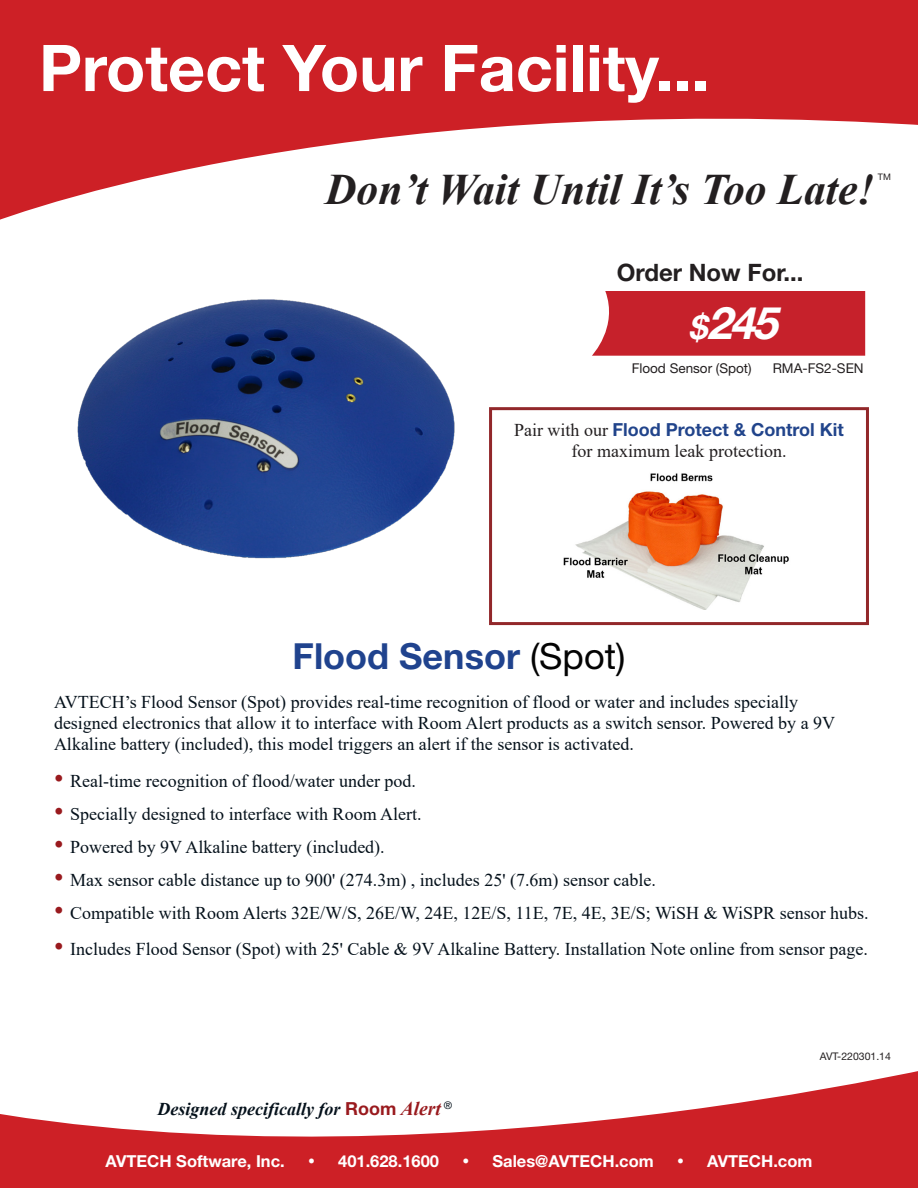
<style>
.page{position:relative;width:918px;height:1188px;background:#fff}
.page>*{position:absolute;margin:0;border:0;box-sizing:border-box;transform-origin:0 0}
.t1{font:700 64.5px "Helvetica Neue LT Std";color:#fff}
.t2{font:italic 700 45px "Helvetica Neue LT Std";color:#fff}
.t3{font:italic 700 43.5px "Times New Roman";color:#231f20}
.t4{font:700 36px "Helvetica Neue LT Std";color:#20438e}
.t5{font:700 24px "Helvetica Neue LT Std";color:#231f20}
.t6{font:18px/21px "Times New Roman";color:#05111b}
.t7{font:700 18px "Helvetica Neue LT Std";color:#21448b}
.t8{font:italic 700 18px "Times New Roman";color:#05111b}
.t9{font:18px "Times New Roman";color:#231f20}
.t10{font:700 16.5px "Helvetica Neue LT Std";color:#fff}
.t11{font:13.5px "Helvetica Neue LT Std";color:#231f20}
.t12{font:10.5px "Helvetica Neue LT Std";color:#231f20}
.t13{font:9px "Helvetica Neue LT Std";color:#231f20}
.s1{font-size:33px}
.s2{font-family:"Times New Roman";font-weight:400;color:#231f20}
.s3{font-weight:400;color:#030303}
.s4{font-size:27px;color:#991a1e}
.s5{font-family:"Helvetica Neue LT Std";font-style:normal;color:#991a1e}
.s6{font-size:19.5px;color:#991a1e}
</style>
<div class="page">
<div style="left:592px;top:291px;width:273px;height:65px;background:#c6212b"></div>
<svg style="left:0;top:1071px;width:918px;height:117px;fill:#cd2026"></svg>
<svg style="left:0;top:0;width:918px;height:220px;fill:#cd2026"></svg>
<img style="left:77px;top:299px;width:378px;height:260px">
<img style="left:563px;top:473px;width:226px;height:137px">
<div style="left:489px;top:407px;width:380px;height:218px;border:3px solid #92272a"></div>
<h1 class="t1" style="left:39px;top:28px;width:672px">Protect Your Facility...</h1>
<h3 class="t3" style="left:325px;top:159px;width:551px">Don’t Wait Until It’s Too Late!</h3>
<p class="t13" style="left:878px;top:172px;width:15px">TM</p>
<h3 class="t5" style="left:617px;top:258px;width:188px">Order Now For...</h3>
<h2 class="t2" style="left:688px;top:296px;width:102px"><span class="s1">$</span>245</h2>
<p class="t11" style="left:632px;top:360px;width:122px">Flood Sensor (Spot)</p>
<p class="t11" style="left:773px;top:360px;width:93px">RMA-FS2-SEN</p>
<p class="t7" style="left:514px;top:418px;width:331px"><span class="s2">Pair with our</span> Flood Protect &amp; Control Kit</p>
<p class="t9" style="left:572px;top:439px;width:216px">for maximum leak protection.</p>
<h3 class="t4" style="left:293px;top:634px;width:334px">Flood Sensor <span class="s3">(Spot)</span></h3>
<p class="t6" style="left:54px;top:691px;width:783px">AVTECH’s Flood Sensor (Spot) provides real-time recognition of flood or water and includes specially designed electronics that allow it to interface with Room Alert products as a switch sensor. Powered by a 9V<br>Alkaline battery (included), this model triggers an alert if the sensor is activated.</p>
<p class="t6" style="left:54px;top:770px;width:364px"><span class="s4">•</span> Real-time recognition of flood/water under pod.</p>
<p class="t6" style="left:54px;top:803px;width:369px"><span class="s4">•</span> Specially designed to interface with Room Alert.</p>
<p class="t6" style="left:54px;top:836px;width:332px"><span class="s4">•</span> Powered by 9V Alkaline battery (included).</p>
<p class="t6" style="left:54px;top:869px;width:604px"><span class="s4">•</span> Max sensor cable distance up to 900' (274.3m) , includes 25' (7.6m) sensor cable.</p>
<p class="t6" style="left:54px;top:902px;width:816px"><span class="s4">•</span> Compatible with Room Alerts 32E/W/S, 26E/W, 24E, 12E/S, 11E, 7E, 4E, 3E/S; WiSH &amp; WiSPR sensor hubs.</p>
<p class="t6" style="left:54px;top:938px;width:815px"><span class="s4">•</span> Includes Flood Sensor (Spot) with 25' Cable &amp; 9V Alkaline Battery. Installation Note online from sensor page.</p>
<p class="t12" style="left:820px;top:1051px;width:73px">AVT-220301.14</p>
<p class="t8" style="left:158px;top:1096px;width:296px">Designed specifically for <span class="s5">Room</span> <span class="s6">Alert</span> <sup>®</sup></p>
<p class="t10" style="left:106px;top:1151px;width:181px">AVTECH Software, Inc.</p>
<p class="t10" style="left:308px;top:1151px;width:133px">• 401.628.1600</p>
<p class="t10" style="left:462px;top:1151px;width:193px">• Sales@AVTECH.com</p>
<p class="t10" style="left:677px;top:1151px;width:137px">• AVTECH.com</p>
</div>
